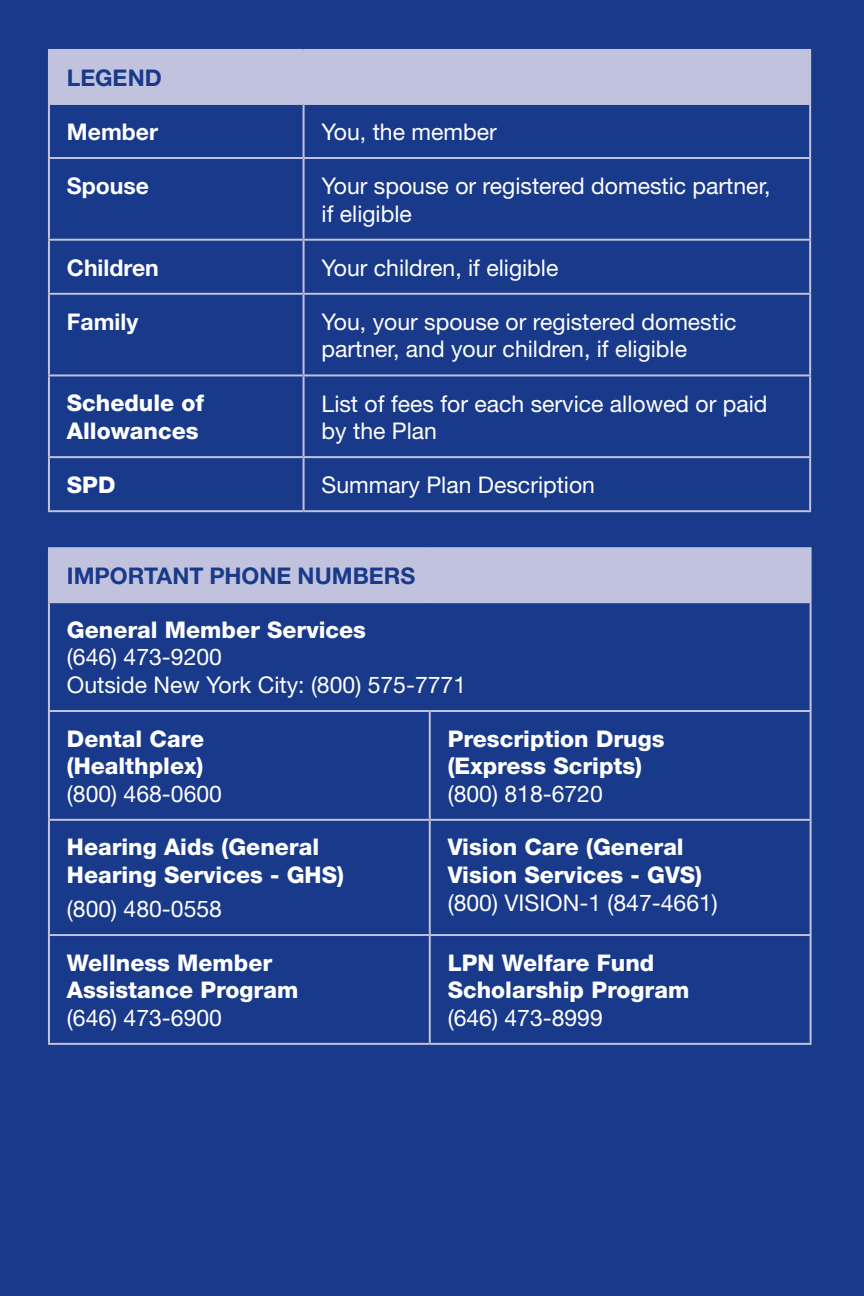
<style>
.page{position:relative;width:864px;height:1296px;background:#19398a}
.page>*{position:absolute;margin:0;border:0;box-sizing:border-box;transform-origin:0 0}
.t1{font:23px/27.6px "Helvetica Neue";color:#fff}
.t2{font:800 23px/27.6px "Helvetica Neue";color:#fff}
.t3{font:700 23px "Helvetica Neue";color:#19398a}
.t4{font:700 23px "Helvetica Neue";color:#fff}
</style>
<div class="page">
<div style="left:49px;top:50px;width:761px;height:54px;background:#c1c2de"></div>
<hr style="left:48px;top:49px;width:256px;height:2px;background:#c1c2de">
<hr style="left:48px;top:51px;width:2px;height:52px;background:#c1c2de">
<hr style="left:304px;top:49px;width:507px;height:2px;background:#c1c2de">
<hr style="left:809px;top:51px;width:2px;height:52px;background:#c1c2de">
<hr style="left:48px;top:103px;width:256px;height:2px;background:#c1c2de">
<hr style="left:48px;top:105px;width:2px;height:52px;background:#c1c2de">
<hr style="left:304px;top:103px;width:507px;height:2px;background:#c1c2de">
<hr style="left:303px;top:105px;width:2px;height:52px;background:#c1c2de">
<hr style="left:809px;top:105px;width:2px;height:52px;background:#c1c2de">
<hr style="left:48px;top:157px;width:256px;height:2px;background:#c1c2de">
<hr style="left:48px;top:159px;width:2px;height:80px;background:#c1c2de">
<hr style="left:304px;top:157px;width:507px;height:2px;background:#c1c2de">
<hr style="left:303px;top:159px;width:2px;height:80px;background:#c1c2de">
<hr style="left:809px;top:159px;width:2px;height:80px;background:#c1c2de">
<hr style="left:48px;top:239px;width:256px;height:2px;background:#c1c2de">
<hr style="left:48px;top:241px;width:2px;height:52px;background:#c1c2de">
<hr style="left:304px;top:239px;width:507px;height:2px;background:#c1c2de">
<hr style="left:303px;top:241px;width:2px;height:52px;background:#c1c2de">
<hr style="left:809px;top:241px;width:2px;height:52px;background:#c1c2de">
<hr style="left:48px;top:293px;width:256px;height:2px;background:#c1c2de">
<hr style="left:48px;top:295px;width:2px;height:79px;background:#c1c2de">
<hr style="left:304px;top:293px;width:507px;height:2px;background:#c1c2de">
<hr style="left:303px;top:295px;width:2px;height:79px;background:#c1c2de">
<hr style="left:809px;top:295px;width:2px;height:79px;background:#c1c2de">
<hr style="left:48px;top:374px;width:256px;height:2px;background:#c1c2de">
<hr style="left:48px;top:376px;width:2px;height:80px;background:#c1c2de">
<hr style="left:304px;top:374px;width:507px;height:2px;background:#c1c2de">
<hr style="left:303px;top:376px;width:2px;height:80px;background:#c1c2de">
<hr style="left:809px;top:376px;width:2px;height:80px;background:#c1c2de">
<hr style="left:48px;top:456px;width:256px;height:2px;background:#c1c2de">
<hr style="left:48px;top:458px;width:2px;height:52px;background:#c1c2de">
<hr style="left:304px;top:456px;width:507px;height:2px;background:#c1c2de">
<hr style="left:303px;top:458px;width:2px;height:52px;background:#c1c2de">
<hr style="left:809px;top:458px;width:2px;height:52px;background:#c1c2de">
<hr style="left:48px;top:510px;width:256px;height:2px;background:#c1c2de">
<hr style="left:304px;top:510px;width:507px;height:2px;background:#c1c2de">
<div style="left:49px;top:548px;width:762px;height:54px;background:#c1c2de"></div>
<hr style="left:48px;top:547px;width:382px;height:2px;background:#c1c2de">
<hr style="left:48px;top:549px;width:2px;height:52px;background:#c1c2de">
<hr style="left:430px;top:547px;width:382px;height:2px;background:#c1c2de">
<hr style="left:810px;top:549px;width:2px;height:52px;background:#c1c2de">
<hr style="left:48px;top:601px;width:382px;height:2px;background:#c1c2de">
<hr style="left:48px;top:603px;width:2px;height:107px;background:#c1c2de">
<hr style="left:430px;top:601px;width:382px;height:2px;background:#c1c2de">
<hr style="left:810px;top:603px;width:2px;height:107px;background:#c1c2de">
<hr style="left:48px;top:710px;width:382px;height:2px;background:#c1c2de">
<hr style="left:48px;top:712px;width:2px;height:107px;background:#c1c2de">
<hr style="left:430px;top:710px;width:382px;height:2px;background:#c1c2de">
<hr style="left:429px;top:712px;width:2px;height:107px;background:#c1c2de">
<hr style="left:810px;top:712px;width:2px;height:107px;background:#c1c2de">
<hr style="left:48px;top:819px;width:382px;height:2px;background:#c1c2de">
<hr style="left:48px;top:821px;width:2px;height:113px;background:#c1c2de">
<hr style="left:430px;top:819px;width:382px;height:2px;background:#c1c2de">
<hr style="left:429px;top:821px;width:2px;height:113px;background:#c1c2de">
<hr style="left:810px;top:821px;width:2px;height:113px;background:#c1c2de">
<hr style="left:48px;top:934px;width:382px;height:2px;background:#c1c2de">
<hr style="left:48px;top:936px;width:2px;height:107px;background:#c1c2de">
<hr style="left:430px;top:934px;width:382px;height:2px;background:#c1c2de">
<hr style="left:429px;top:936px;width:2px;height:107px;background:#c1c2de">
<hr style="left:810px;top:936px;width:2px;height:107px;background:#c1c2de">
<hr style="left:48px;top:1043px;width:382px;height:2px;background:#c1c2de">
<hr style="left:430px;top:1043px;width:382px;height:2px;background:#c1c2de">
<p class="t3" style="left:67px;top:64px;width:96px">LEGEND</p>
<p class="t4" style="left:67px;top:118px;width:93px">Member</p>
<p class="t1" style="left:322px;top:118px;width:177px">You, the member</p>
<p class="t4" style="left:67px;top:172px;width:84px">Spouse</p>
<p class="t1" style="left:322px;top:172px;width:451px">Your spouse or registered domestic partner, if eligible</p>
<p class="t4" style="left:67px;top:253px;width:93px">Children</p>
<p class="t1" style="left:322px;top:253px;width:238px">Your children, if eligible</p>
<p class="t4" style="left:67px;top:307px;width:73px">Family</p>
<p class="t1" style="left:322px;top:308px;width:416px">You, your spouse or registered domestic partner, and your children, if eligible</p>
<p class="t2" style="left:67px;top:389px;width:139px">Schedule of<br>Allowances</p>
<p class="t1" style="left:322px;top:389px;width:447px">List of fees for each service allowed or paid by the Plan</p>
<p class="t2" style="left:67px;top:471px;width:50px">SPD</p>
<p class="t1" style="left:322px;top:471px;width:275px">Summary Plan Description</p>
<p class="t3" style="left:67px;top:562px;width:350px">IMPORTANT PHONE NUMBERS</p>
<p class="t2" style="left:67px;top:616px;width:301px">General Member Services</p>
<p class="t1" style="left:67px;top:643px;width:401px">(646) 473-9200<br>Outside New York City: (800) 575-7771</p>
<p class="t2" style="left:67px;top:725px;width:139px">Dental Care (Healthplex)</p>
<p class="t1" style="left:67px;top:780px;width:157px">(800) 468-0600</p>
<p class="t2" style="left:448px;top:725px;width:218px">Prescription Drugs (Express Scripts)</p>
<p class="t1" style="left:448px;top:780px;width:157px">(800) 818-6720</p>
<p class="t2" style="left:67px;top:833px;width:278px">Hearing Aids (General<br>Hearing Services - GHS)</p>
<p class="t1" style="left:67px;top:895px;width:157px">(800) 480-0558</p>
<p class="t2" style="left:67px;top:949px;width:233px">Wellness Member<br>Assistance Program</p>
<p class="t1" style="left:67px;top:1004px;width:157px">(646) 473-6900</p>
<p class="t2" style="left:448px;top:833px;width:256px">Vision Care (General<br>Vision Services - GVS)</p>
<p class="t1" style="left:448px;top:888px;width:272px">(800) VISION-1 (847-4661)</p>
<p class="t2" style="left:448px;top:949px;width:243px">LPN Welfare Fund<br>Scholarship Program</p>
<p class="t1" style="left:448px;top:1004px;width:157px">(646) 473-8999</p>
</div>
